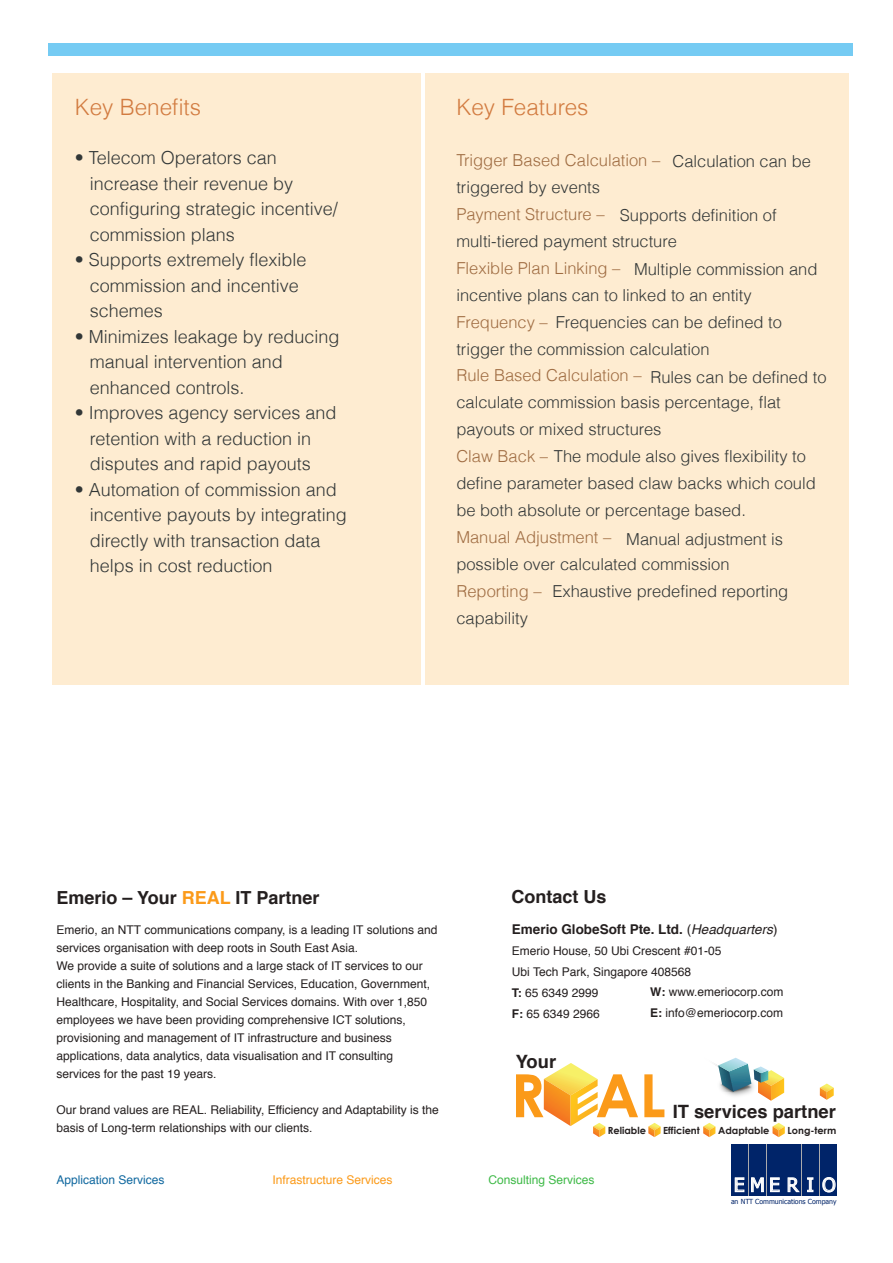
<style>
.page{position:relative;width:893px;height:1263px;background:#fff}
.page>*{position:absolute;margin:0;border:0;box-sizing:border-box;transform-origin:0 0}
.t1{font:700 59.7px "Century Gothic";color:#fb9a19}
.t2{font:300 22.5px "Helvetica";color:#d27b40}
.t3{font:19.05px "Tahoma";letter-spacing:.355em;color:#fff}
.t4{font:700 18.3px "Helvetica";color:#241f1f}
.t5{font:300 18px/25.5px "Helvetica";color:#323737}
.t6{font:700 18px "Helvetica";color:#241f1f}
.t7{font:300 16.5px/27px "Helvetica";color:#323737}
.t8{font:700 13.5px "Helvetica";color:#241f1f}
.t9{font:12px/18px "Helvetica";color:#241f1f}
.t10{font:12px "Helvetica";color:#fb9a19}
.t11{font:12px "Helvetica";color:#10689f}
.t12{font:12px "Helvetica";color:#3eb947}
.t13{font:700 9.75px "Century Gothic";color:#241f1f}
.t14{font:6.9px "Tahoma";color:#002469}
.s1{color:#9f6c42}
.s2{color:#fb9a19}
.s3{font-weight:400}
.s4{font-weight:400;font-style:italic}
.s5{font-weight:700}
</style>
<div class="page">
<div style="left:52px;top:73px;width:368px;height:611px;background:#feecd1"></div>
<div style="left:425px;top:73px;width:424px;height:611px;background:#feecd1"></div>
<div style="left:45px;top:41px;width:810px;height:15px;background:#75cbf3"></div>
<svg style="left:748px;top:1145px;width:72px;height:51px"></svg>
<div style="left:749px;top:1145px;width:16px;height:51px;background:#002469"></div>
<div style="left:767px;top:1145px;width:16px;height:51px;background:#002469"></div>
<div style="left:784px;top:1145px;width:17px;height:51px;background:#002469"></div>
<div style="left:802px;top:1145px;width:17px;height:51px;background:#002469"></div>
<div style="left:820px;top:1145px;width:17px;height:51px;background:#002469"></div>
<div style="left:731px;top:1145px;width:17px;height:51px;background:#002469"></div>
<svg style="left:735px;top:1177px;width:9px;height:15px"></svg>
<svg style="left:770px;top:1177px;width:10px;height:15px"></svg>
<svg style="left:788px;top:1177px;width:11px;height:15px"></svg>
<svg style="left:807px;top:1177px;width:6px;height:15px"></svg>
<svg style="left:822px;top:1177px;width:13px;height:15px"></svg>
<svg style="left:751px;top:1177px;width:13px;height:15px"></svg>
<svg style="left:648px;top:1123px;width:13px;height:14px"></svg>
<svg style="left:703px;top:1123px;width:12px;height:14px"></svg>
<svg style="left:772px;top:1123px;width:13px;height:14px"></svg>
<svg style="left:544px;top:1063px;width:61px;height:74px"></svg>
<svg style="left:820px;top:1083px;width:14px;height:17px"></svg>
<svg style="left:714px;top:1058px;width:70px;height:43px"></svg>
<div style="left:5px;top:0;width:888px;height:42px;background:#fff"></div>
<div style="left:5px;top:0;width:43px;height:1263px;background:#fff"></div>
<div style="left:853px;top:0;width:40px;height:1263px;background:#fff"></div>
<h2 class="t2" style="left:75px;top:88px;width:128px">Key Benefits</h2>
<h3 class="t5" style="left:90px;top:144px;width:250px;text-indent:-15px">• Telecom Operators can increase their revenue by configuring strategic incentive/ commission plans</h3>
<h3 class="t5" style="left:90px;top:246px;width:218px;text-indent:-15px">• Supports extremely flexible commission and incentive schemes</h3>
<h3 class="t5" style="left:90px;top:322px;width:251px;text-indent:-15px">• Minimizes leakage by reducing manual intervention and enhanced controls.</h3>
<h3 class="t5" style="left:75px;top:399px;width:263px;text-align:center">• Improves agency services and retention with a reduction in disputes and rapid payouts</h3>
<h3 class="t5" style="left:90px;top:475px;width:259px;text-indent:-15px">• Automation of commission and incentive payouts by integrating directly with transaction data helps in cost reduction</h3>
<h2 class="t2" style="left:456px;top:88px;width:134px">Key Features</h2>
<h3 class="t7" style="left:456px;top:145px;width:356px"><span class="s1">Trigger Based Calculation –</span> Calculation can be triggered by events</h3>
<h3 class="t7" style="left:456px;top:201px;width:322px;line-height:25.5px"><span class="s1">Payment Structure –</span> Supports definition of multi-tiered payment structure</h3>
<h3 class="t7" style="left:456px;top:255px;width:363px;line-height:25.5px"><span class="s1">Flexible Plan Linking –</span> Multiple commission and incentive plans can to linked to an entity</h3>
<p class="t7" style="left:456px;top:307px;width:372px"><span class="s1">Frequency –</span> Frequencies can be defined to trigger the commission calculation<br><span class="s1">Rule Based Calculation –</span> Rules can be defined to calculate commission basis percentage, flat payouts or mixed structures<br><span class="s1">Claw Back –</span> The module also gives flexibility to define parameter based claw backs which could be both absolute or percentage based.</p>
<h3 class="t7" style="left:456px;top:525px;width:328px;line-height:25.5px"><span class="s1">Manual Adjustment –</span> Manual adjustment is possible over calculated commission</h3>
<h3 class="t7" style="left:456px;top:577px;width:333px"><span class="s1">Reporting –</span> Exhaustive predefined reporting capability</h3>
<h3 class="t6" style="left:57px;top:883px;width:265px">Emerio – Your <span class="s2">REAL</span> IT Partner</h3>
<p class="t9" style="left:57px;top:921px;width:382px">Emerio, an NTT communications company, is a leading IT solutions and services organisation with deep roots in South East Asia.<br>We provide a suite of solutions and a large stack of IT services to our clients in the Banking and Financial Services, Education, Government, Healthcare, Hospitality, and Social Services domains. With over 1,850 employees we have been providing comprehensive ICT solutions, provisioning and management of IT infrastructure and business applications, data analytics, data visualisation and IT consulting services for the past 19 years.</p>
<p class="t9" style="left:57px;top:1101px;width:384px">Our brand values are REAL. Reliability, Efficiency and Adaptability is the basis of Long-term relationships with our clients.</p>
<h3 class="t6" style="left:511px;top:882px;width:97px">Contact Us</h3>
<p class="t8" style="left:512px;top:918px;width:267px">Emerio GlobeSoft Pte. Ltd. <span class="s3">(</span><span class="s4">Headquarters</span><span class="s3">)</span></p>
<p class="t9" style="left:512px;top:940px;width:211px;line-height:21px">Emerio House, 50 Ubi Crescent #01-05<br>Ubi Tech Park, Singapore 408568<br><span class="s5">T:</span> 65 6349 2999<br><span class="s5">F:</span> 65 6349 2966</p>
<p class="t9" style="left:650px;top:981px;width:135px;line-height:21px"><span class="s5">W:</span> www.emeriocorp.com<br><span class="s5">E:</span> info@emeriocorp.com</p>
<h3 class="t4" style="left:516px;top:1047px;width:42px">Your</h3>
<h1 class="t1" style="left:511px;top:1058px;width:157px">R AL</h1>
<h3 class="t4" style="left:673px;top:1096px;width:165px">IT services partner</h3>
<p class="t13" style="left:608px;top:1124px;width:40px">Reliable</p>
<p class="t13" style="left:663px;top:1124px;width:38px">Efficient</p>
<p class="t13" style="left:718px;top:1124px;width:53px">Adaptable</p>
<p class="t13" style="left:787px;top:1124px;width:50px">Long-term</p>
<p class="t11" style="left:57px;top:1171px;width:110px">Application Services</p>
<p class="t10" style="left:273px;top:1171px;width:122px">Infrastructure Services</p>
<p class="t12" style="left:489px;top:1171px;width:108px">Consulting Services</p>
<h3 class="t3" style="left:734px;top:1172px;width:103px">EMERIO</h3>
<p class="t14" style="left:731px;top:1197px;width:107px">an NTT Communications Company</p>
</div>
